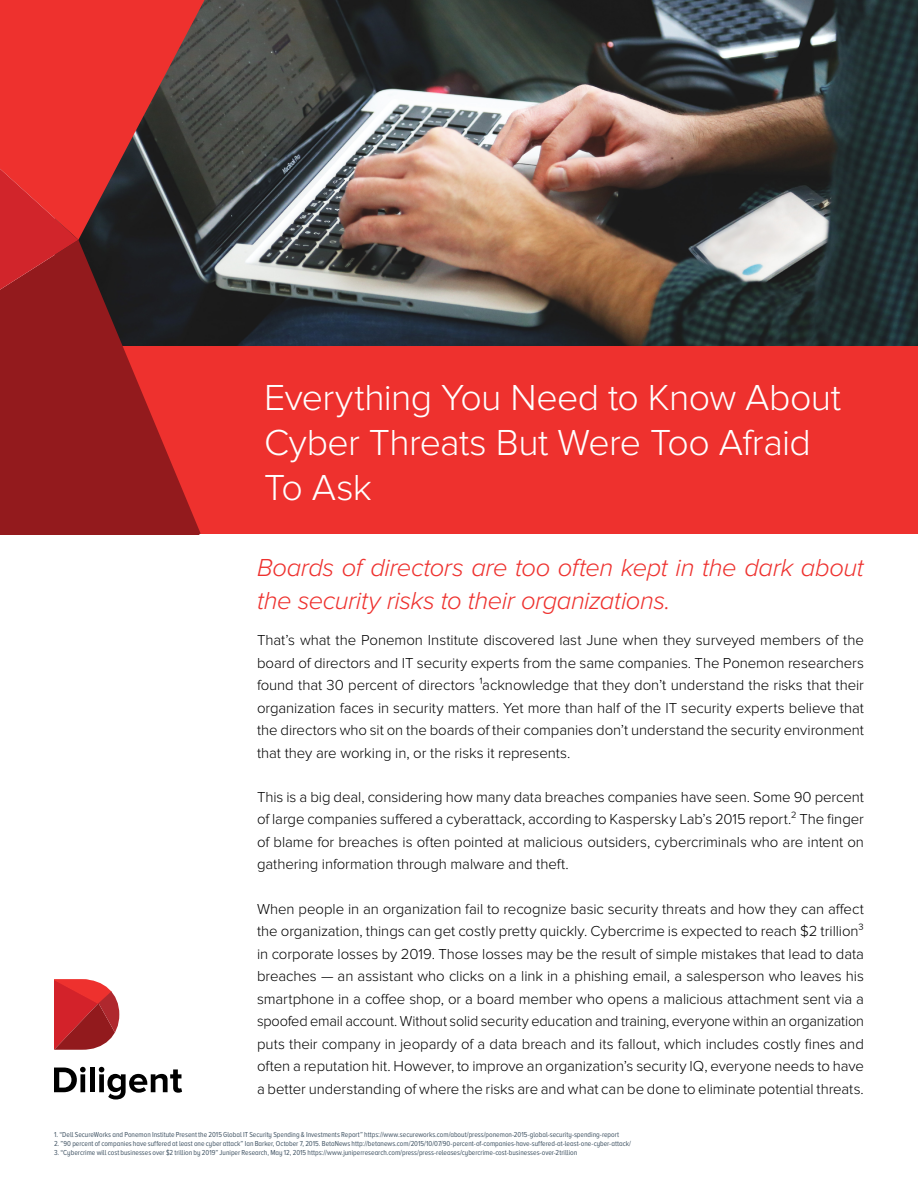
<style>
.page{position:relative;width:918px;height:1188px;background:#fff}
.page>*{position:absolute;margin:0;border:0;box-sizing:border-box;transform-origin:0 0}
.t1{font:300 37.5px/45px "Proxima Nova";letter-spacing:-.02em;color:#fff}
.t2{font:italic 300 25.5px/33px "Proxima Nova";letter-spacing:-.015em;color:#ee312e}
.t3{font:300 15px/22.5px "Proxima Nova";letter-spacing:-.005em;color:#000;text-align:justify}
.t4{font:7.5px "Proxima Nova A Cond";color:#415464}
</style>
<div class="page">
<svg style="left:54px;top:1067px;width:32px;height:25px"></svg>
<div style="left:90px;top:1068px;width:5px;height:24px;background:#000"></div>
<svg style="left:99px;top:1067px;width:83px;height:33px"></svg>
<svg style="left:54px;top:979px;width:65px;height:71px;background:#c53c40"></svg>
<img style="left:201px;top:0;width:717px;height:347px">
<div style="left:0;top:347px;width:918px;height:187px;background:#ee312e"></div>
<svg style="left:0;top:240px;width:201px;height:294px;background:#881e20"></svg>
<svg style="left:0;top:0;width:298px;height:240px;background:#8c3d3b"></svg>
<svg style="left:0;top:169px;width:78px;height:121px;background:#cc2629"></svg>
<h1 class="t1" style="left:264px;top:376px;width:578px">Everything You Need to Know About<br>Cyber Threats But Were Too Afraid<br>To Ask</h1>
<h2 class="t2" style="left:257px;top:552px;width:608px">Boards of directors are too often kept in the dark about the security risks to their organizations.</h2>
<p class="t3" style="left:257px;top:629px;width:609px">That’s what the Ponemon Institute discovered last June when they surveyed members of the board of directors and IT security experts from the same companies. The Ponemon researchers found that 30 percent of directors ¹acknowledge that they don’t understand the risks that their organization faces in security matters. Yet more than half of the IT security experts believe that the directors who sit on the boards of their companies don’t understand the security environment that they are working in, or the risks it represents.</p>
<p class="t3" style="left:257px;top:786px;width:608px">This is a big deal, considering how many data breaches companies have seen. Some 90 percent of large companies suffered a cyberattack, according to Kaspersky Lab’s 2015 report.² The finger of blame for breaches is often pointed at malicious outsiders, cybercriminals who are intent on gathering information through malware and theft.</p>
<p class="t3" style="left:257px;top:897px;width:609px">When people in an organization fail to recognize basic security threats and how they can affect the organization, things can get costly pretty quickly. Cybercrime is expected to reach $2 trillion³ in corporate losses by 2019. Those losses may be the result of simple mistakes that lead to data breaches — an assistant who clicks on a link in a phishing email, a salesperson who leaves his smartphone in a coffee shop, or a board member who opens a malicious attachment sent via a spoofed email account. Without solid security education and training, everyone within an organization puts their company in jeopardy of a data breach and its fallout, which includes costly fines and often a reputation hit. However, to improve an organization’s security IQ, everyone needs to have a better understanding of where the risks are and what can be done to eliminate potential threats.</p>
<p class="t4" style="left:54px;top:1130px;width:567px">1. “Dell SecureWorks and Ponemon Institute Present the 2015 Global IT Security Spending &amp; Investments Report” https://www.secureworks.com/about/press/ponemon-2015-global-security-spending-report</p>
<p class="t4" style="left:54px;top:1139px;width:579px">2. ”90 percent of companies have suffered at least one cyber attack” Ian Barker, October 7, 2015. BetaNews http://betanews.com/2015/10/07/90-percent-of-companies-have-suffered-at-least-one-cyber-attack/</p>
<p class="t4" style="left:54px;top:1148px;width:525px">3. “Cybercrime will cost businesses over $2 trillion by 2019” Juniper Research, May 12, 2015 https://www.juniperresearch.com/press/press-releases/cybercrime-cost-businesses-over-2trillion</p>
</div>
